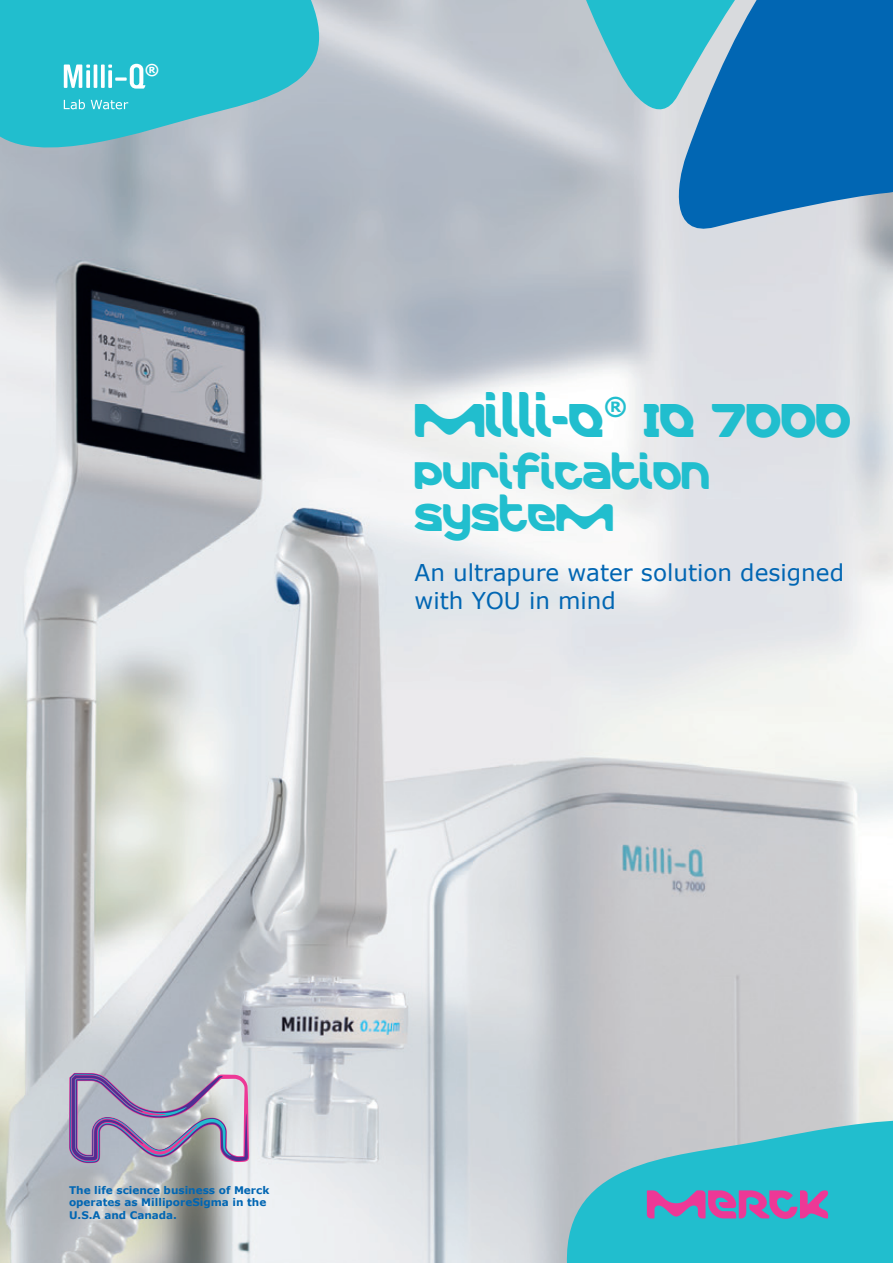
<style>
.page{position:relative;width:893px;height:1263px;background:#fff}
.page>*{position:absolute;margin:0;border:0;box-sizing:border-box;transform-origin:0 0}
.t1{font:48px "Merck";letter-spacing:-.03em;color:#21bece}
.t2{font:39px/42px "Merck";letter-spacing:-.03em;color:#21bece}
.t3{font:23.1px/27.8px "Verdana";color:#0166b3}
.t4{font:700 15px "Verdana";color:#fff}
.t5{font:700 10.5px "Verdana";color:#0166b3}
</style>
<div class="page">
<img style="left:0;top:0;width:893px;height:1263px">
<svg style="left:0;top:0;width:344px;height:170px;background:#55bdca"></svg>
<svg style="left:544px;top:1090px;width:349px;height:173px;background:#67c1cc"></svg>
<svg style="left:64px;top:64px;width:81px;height:45px"></svg>
<svg style="left:647px;top:1190px;width:181px;height:29px;background:#9571ad"></svg>
<svg style="left:669px;top:0;width:224px;height:239px;background:#297bba"></svg>
<svg style="left:528px;top:0;width:246px;height:129px;background:#6cb3cb"></svg>
<svg style="left:69px;top:1073px;width:180px;height:90px;background:#a99db7"></svg>
<p class="t4" style="left:145px;top:60px;width:16px">®</p>
<p class="t1" style="left:415px;top:392px;width:439px">MILLI-Q<sup>®</sup> IQ 7000</p>
<p class="t2" style="left:415px;top:455px;width:298px">PURIFICATION<br>SYSTEM</p>
<p class="t3" style="left:415px;top:559px;width:431px">An ultrapure water solution designed with YOU in mind</p>
<p class="t5" style="left:69px;top:1183px;width:202px">The life science business of Merck</p>
<p class="t5" style="left:69px;top:1196px;width:199px">operates as MilliporeSigma in the</p>
<p class="t5" style="left:69px;top:1208px;width:109px">U.S.A and Canada.</p>
</div>
